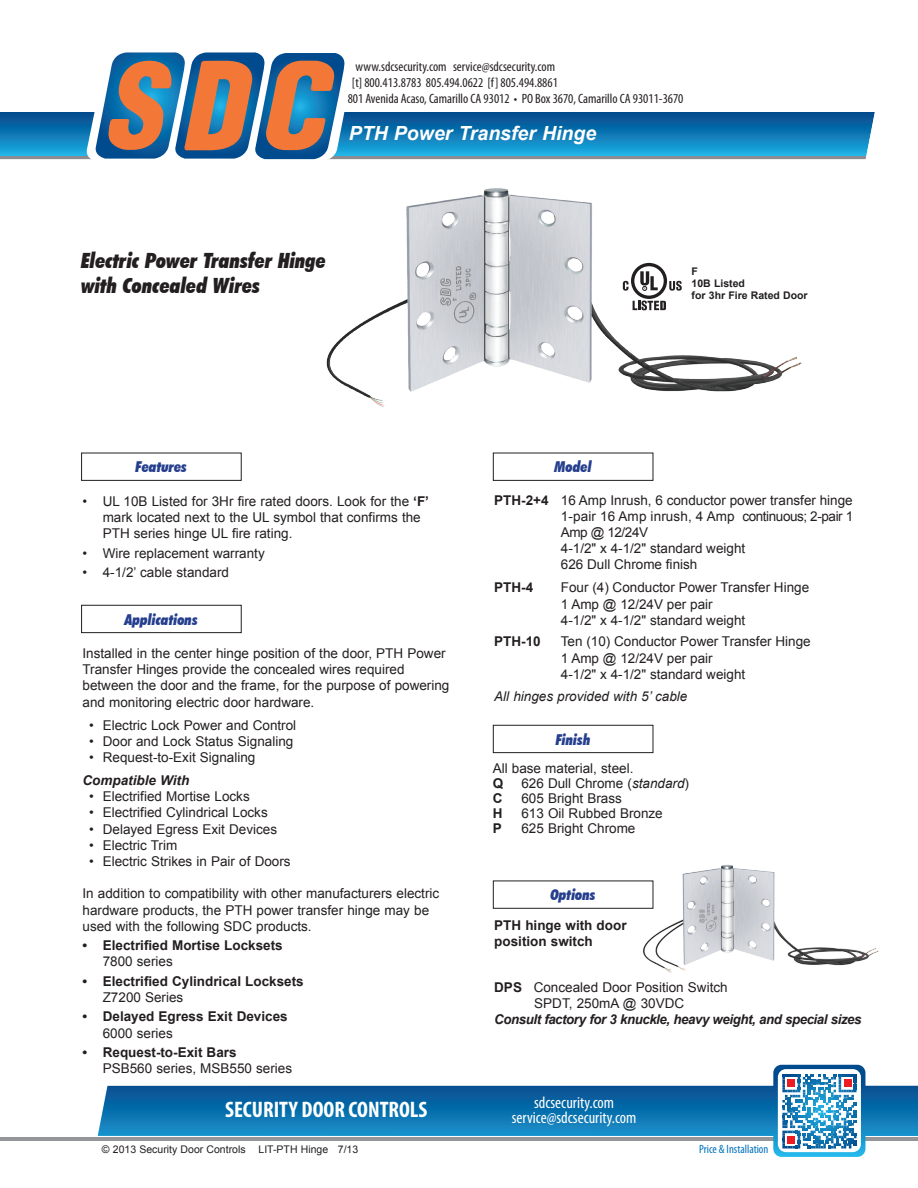
<style>
.page{position:relative;width:918px;height:1188px;background:#fff}
.page>*{position:absolute;margin:0;border:0;box-sizing:border-box;transform-origin:0 0}
.t1{font:700 condensed 22.5px "Myriad Pro";color:#fff}
.t2{font:italic 900 condensed 21px "Futura BT";color:#231f20}
.t3{font:italic 700 19.5px "Arial";color:#fff}
.t4{font:condensed 16.5px/15.5px "Myriad Pro";color:#fff;text-align:center}
.t5{font:italic 900 condensed 15px "Futura BT";color:#253f8e}
.t6{font:13.5px/16.2px "Arial";color:#231f20}
.t7{font:700 13.5px "Arial";color:#231f20}
.t8{font:condensed 13.5px "Myriad Pro";color:#231f20}
.t9{font:italic 700 13.5px "Arial";letter-spacing:-.03em;color:#231f20}
.t10{font:13.5px/16.2px "Arial";letter-spacing:-.03em;color:#231f20}
.t11{font:italic 13.5px "Arial";color:#231f20}
.t12{font:italic 700 13.5px "Arial";color:#231f20}
.t13{font:condensed 12px "Myriad Pro";color:#0072bc}
.t14{font:10.5px "Arial";color:#231f20}
.t15{font:700 10.5px "Arial";color:#231f20}
.s1{font-weight:700}
.s2{font-style:italic}
</style>
<div class="page">
<hr style="left:0;top:155px;width:877px;height:4px;background:#8a8c8f">
<div style="left:0;top:112px;width:877px;height:44px;background:linear-gradient(to bottom,#004487,#1baee3)"></div>
<svg style="left:86px;top:52px;width:272px;height:108px"></svg>
<svg style="left:108px;top:1086px;width:810px;height:50px;background:#0c6fad"></svg>
<hr style="left:0;top:1137px;width:918px;height:4px;background:#939598">
<svg style="left:97px;top:1085px;width:11px;height:51px"></svg>
<svg style="left:865px;top:112px;width:12px;height:47px"></svg>
<img style="left:639px;top:865px;width:240px;height:107px">
<img style="left:326px;top:188px;width:476px;height:219px">
<div style="left:81px;top:453px;width:160px;height:28px;border:1px solid #231f20"></div>
<div style="left:81px;top:605px;width:160px;height:28px;border:1px solid #231f20"></div>
<div style="left:493px;top:453px;width:160px;height:28px;border:1px solid #231f20"></div>
<div style="left:493px;top:725px;width:160px;height:28px;border:1px solid #231f20"></div>
<svg style="left:773px;top:1065px;width:92px;height:92px"></svg>
<svg style="left:623px;top:263px;width:59px;height:47px"></svg>
<p class="t8" style="left:356px;top:58px;width:201px">www.sdcsecurity.com service@sdcsecurity.com</p>
<p class="t8" style="left:352px;top:75px;width:207px">[t] 800.413.8783 805.494.0622 [f] 805.494.8861</p>
<p class="t8" style="left:348px;top:91px;width:337px">801 Avenida Acaso, Camarillo CA 93012 • PO Box 3670, Camarillo CA 93011-3670</p>
<p class="t3" style="left:349px;top:120px;width:249px">PTH Power Transfer Hinge</p>
<p class="t2" style="left:81px;top:247px;width:247px">Electric Power Transfer Hinge</p>
<p class="t2" style="left:81px;top:273px;width:181px">with Concealed Wires</p>
<p class="t15" style="left:692px;top:264px;width:8px">F</p>
<p class="t15" style="left:692px;top:276px;width:55px">10B Listed</p>
<p class="t15" style="left:692px;top:288px;width:118px">for 3hr Fire Rated Door</p>
<p class="t5" style="left:136px;top:458px;width:53px">Features</p>
<p class="t6" style="left:103px;top:493px;width:328px;text-indent:-20px">• UL 10B Listed for 3Hr fire rated doors. Look for the <span class="s1">‘F’ </span>mark located next to the UL symbol that confirms the<br>PTH series hinge UL fire rating.</p>
<p class="t6" style="left:82px;top:545px;width:184px">• Wire replacement warranty</p>
<p class="t6" style="left:82px;top:564px;width:148px">• 4-1/2’ cable standard</p>
<p class="t5" style="left:125px;top:610px;width:75px">Applications</p>
<p class="t6" style="left:82px;top:645px;width:368px">Installed in the center hinge position of the door, PTH Power Transfer Hinges provide the concealed wires required between the door and the frame, for the purpose of powering and monitoring electric door hardware.</p>
<p class="t6" style="left:89px;top:717px;width:209px">• Electric Lock Power and Control</p>
<p class="t6" style="left:89px;top:733px;width:206px">• Door and Lock Status Signaling</p>
<p class="t6" style="left:89px;top:749px;width:168px">• Request-to-Exit Signaling</p>
<p class="t12" style="left:82px;top:771px;width:108px">Compatible With</p>
<p class="t6" style="left:89px;top:788px;width:162px">• Electrified Mortise Locks</p>
<p class="t6" style="left:89px;top:805px;width:180px">• Electrified Cylindrical Locks</p>
<p class="t6" style="left:89px;top:821px;width:189px">• Delayed Egress Exit Devices</p>
<p class="t6" style="left:89px;top:837px;width:90px">• Electric Trim</p>
<p class="t6" style="left:89px;top:853px;width:203px">• Electric Strikes in Pair of Doors</p>
<p class="t6" style="left:82px;top:886px;width:358px">In addition to compatibility with other manufacturers electric hardware products, the PTH power transfer hinge may be used with the following SDC products.</p>
<p class="t7" style="left:82px;top:937px;width:202px">• Electrified Mortise Locksets</p>
<p class="t6" style="left:103px;top:954px;width:72px">7800 series</p>
<p class="t7" style="left:82px;top:972px;width:223px">• Electrified Cylindrical Locksets</p>
<p class="t6" style="left:103px;top:989px;width:82px">Z7200 Series</p>
<p class="t7" style="left:82px;top:1008px;width:207px">• Delayed Egress Exit Devices</p>
<p class="t6" style="left:103px;top:1025px;width:72px">6000 series</p>
<p class="t7" style="left:82px;top:1043px;width:156px">• Request-to-Exit Bars</p>
<p class="t6" style="left:103px;top:1061px;width:191px">PSB560 series, MSB550 series</p>
<h1 class="t1" style="left:225px;top:1096px;width:204px">SECURITY DOOR CONTROLS</h1>
<p class="t14" style="left:102px;top:1143px;width:258px">© 2013 Security Door Controls LIT-PTH Hinge 7/13</p>
<p class="t5" style="left:555px;top:458px;width:39px">Model</p>
<p class="t7" style="left:494px;top:491px;width:56px">PTH-2+4</p>
<p class="t6" style="left:561px;top:492px;width:293px">16 Amp Inrush, 6 conductor power transfer hinge</p>
<p class="t10" style="left:561px;top:508px;width:294px">1-pair 16 Amp inrush, 4 Amp continuous; 2-pair 1<br>Amp @ 12/24V</p>
<p class="t6" style="left:561px;top:541px;width:186px">4-1/2" x 4-1/2" standard weight</p>
<p class="t6" style="left:561px;top:557px;width:138px">626 Dull Chrome finish</p>
<p class="t7" style="left:494px;top:579px;width:41px">PTH-4</p>
<p class="t6" style="left:561px;top:580px;width:250px">Four (4) Conductor Power Transfer Hinge</p>
<p class="t6" style="left:561px;top:596px;width:153px">1 Amp @ 12/24V per pair</p>
<p class="t6" style="left:561px;top:612px;width:186px">4-1/2" x 4-1/2" standard weight</p>
<p class="t7" style="left:494px;top:633px;width:48px">PTH-10</p>
<p class="t6" style="left:561px;top:634px;width:251px">Ten (10) Conductor Power Transfer Hinge</p>
<p class="t6" style="left:561px;top:650px;width:153px">1 Amp @ 12/24V per pair</p>
<p class="t6" style="left:561px;top:666px;width:186px">4-1/2" x 4-1/2" standard weight</p>
<p class="t11" style="left:494px;top:688px;width:195px">All hinges provided with 5’ cable</p>
<p class="t5" style="left:556px;top:730px;width:36px">Finish</p>
<p class="t6" style="left:493px;top:760px;width:142px">All base material, steel.</p>
<p class="t7" style="left:493px;top:774px;width:12px">Q</p>
<p class="t6" style="left:521px;top:775px;width:169px">626 Dull Chrome (<span class="s2">standard</span>)</p>
<p class="t7" style="left:493px;top:789px;width:11px">C</p>
<p class="t6" style="left:521px;top:790px;width:102px">605 Bright Brass</p>
<p class="t7" style="left:493px;top:804px;width:11px">H</p>
<p class="t6" style="left:521px;top:805px;width:143px">613 Oil Rubbed Bronze</p>
<p class="t7" style="left:493px;top:819px;width:11px">P</p>
<p class="t6" style="left:521px;top:820px;width:116px">625 Bright Chrome</p>
<p class="t5" style="left:550px;top:886px;width:47px">Options</p>
<p class="t7" style="left:494px;top:916px;width:134px">PTH hinge with door</p>
<p class="t7" style="left:494px;top:932px;width:100px">position switch</p>
<p class="t6" style="left:494px;top:979px;width:235px"><span class="s1">DPS</span> Concealed Door Position Switch</p>
<p class="t6" style="left:534px;top:995px;width:151px">SPDT, 250mA @ 30VDC</p>
<p class="t9" style="left:494px;top:1011px;width:369px">Consult factory for 3 knuckle, heavy weight, and special sizes</p>
<p class="t4" style="left:512px;top:1094px;width:126px">sdcsecurity.com service@sdcsecurity.com</p>
<p class="t13" style="left:699px;top:1142px;width:71px">Price &amp; Installation</p>
</div>
